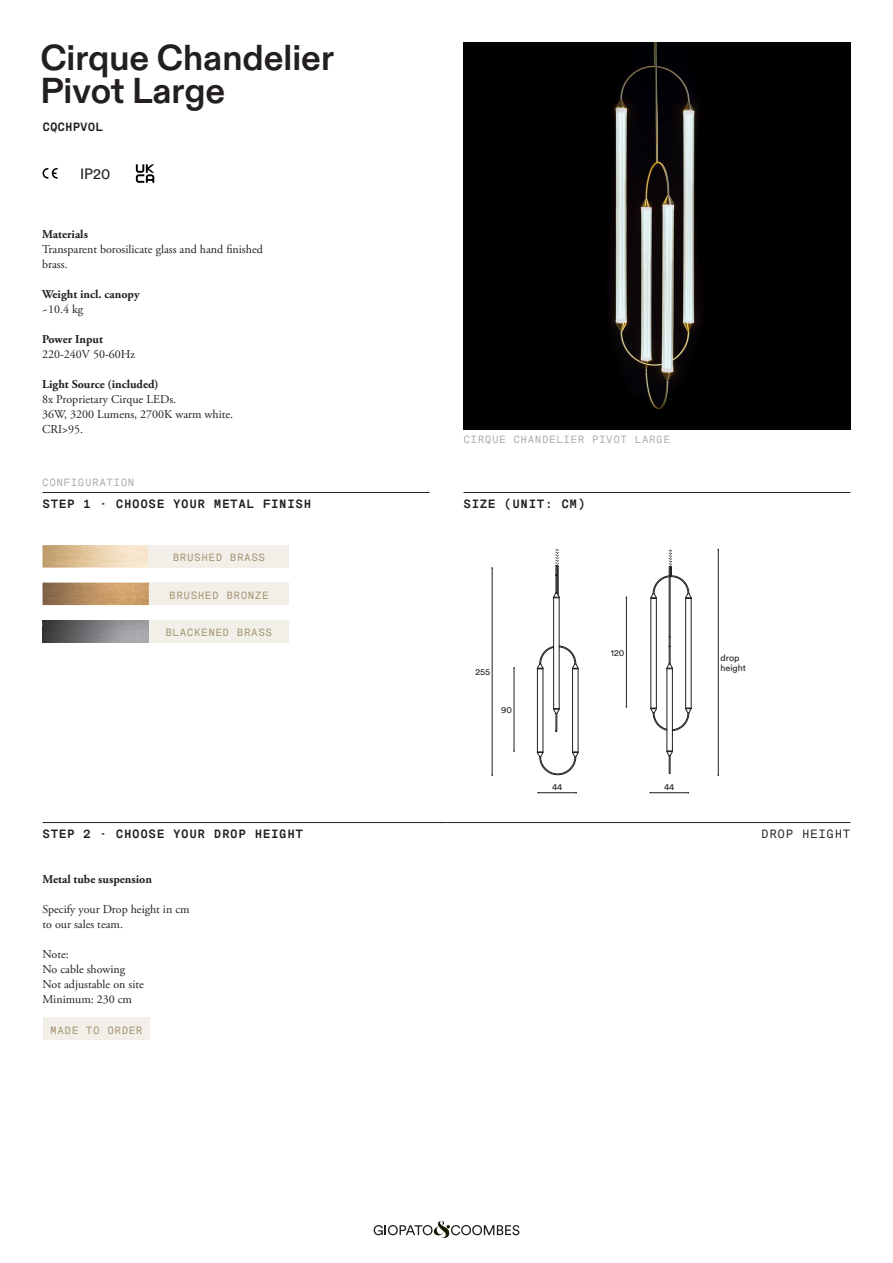
<style>
.page{position:relative;width:893px;height:1263px;background:#fff}
.page>*{position:absolute;margin:0;border:0;box-sizing:border-box;transform-origin:0 0}
._0_Titolo{font:700 36px/33px "ABC Diatype";color:#231f20}
.t1{font:15px "Circular TT";color:#231f20}
._1_testo{font:12px/15px "Adobe Garamond Pro";color:#231f20}
._1_testo_Bold{font:700 12px "Adobe Garamond Pro";color:#231f20}
._2_Messina_Titoletti___Filetto{font:700 12px "Messina Sans Mono";letter-spacing:.05em;color:#231f20}
._2_Messina_Titoletti___Filetto_-_DX{font:12px "Messina Sans Mono";letter-spacing:.05em;color:#231f20}
._2_Messina_-_Codice_commerciale{font:700 12px "Messina Sans Mono";color:#231f20}
._2_1_Messina_Piccolo_TASTI{font:10.5px "Messina Sans Mono";letter-spacing:.05em;color:#a1906c}
._2_1_Messina_Piccolo{font:10.5px "Messina Sans Mono";letter-spacing:.05em;color:#a8a9ad}
.t2{font:9px "Circular TT";color:#231f20}
</style>
<div class="page">
<svg style="left:374px;top:1221px;width:145px;height:17px"></svg>
<img style="left:463px;top:43px;width:387px;height:386px">
<hr style="left:463px;top:492px;width:387px;height:1px;background:#231f20">
<hr style="left:43px;top:822px;width:403px;height:1px;background:#231f20">
<hr style="left:446px;top:822px;width:404px;height:1px;background:#231f20">
<img style="left:43px;top:545px;width:106px;height:23px">
<img style="left:43px;top:620px;width:106px;height:23px">
<div style="left:149px;top:545px;width:140px;height:23px;background:#f1efe8"></div>
<div style="left:149px;top:620px;width:140px;height:23px;background:#f1efe8"></div>
<div style="left:149px;top:583px;width:140px;height:22px;background:#f1efe8"></div>
<img style="left:43px;top:583px;width:106px;height:22px">
<hr style="left:43px;top:492px;width:386px;height:1px;background:#231f20">
<svg style="left:136px;top:164px;width:18px;height:19px"></svg>
<svg style="left:43px;top:168px;width:15px;height:11px"></svg>
<hr style="left:572px;top:669px;width:1px;height:83px;background:#231f20">
<hr style="left:543px;top:669px;width:1px;height:83px;background:#231f20">
<hr style="left:578px;top:669px;width:1px;height:83px;background:#231f20">
<hr style="left:537px;top:669px;width:1px;height:83px;background:#231f20">
<hr style="left:553px;top:598px;width:1px;height:110px;background:#231f20">
<hr style="left:559px;top:598px;width:1px;height:110px;background:#231f20">
<svg style="left:553px;top:708px;width:7px;height:24px"></svg>
<svg style="left:537px;top:645px;width:42px;height:24px"></svg>
<svg style="left:537px;top:752px;width:42px;height:23px"></svg>
<hr style="left:685px;top:598px;width:1px;height:110px;background:#231f20">
<hr style="left:656px;top:598px;width:1px;height:110px;background:#231f20">
<hr style="left:667px;top:669px;width:1px;height:82px;background:#231f20">
<hr style="left:672px;top:669px;width:1px;height:82px;background:#231f20">
<hr style="left:691px;top:598px;width:1px;height:110px;background:#231f20">
<hr style="left:651px;top:598px;width:1px;height:110px;background:#231f20">
<svg style="left:553px;top:549px;width:7px;height:49px"></svg>
<hr style="left:670px;top:577px;width:1px;height:60px;background:#231f20">
<hr style="left:669px;top:577px;width:1px;height:60px;background:#231f20">
<svg style="left:650px;top:708px;width:42px;height:23px"></svg>
<svg style="left:650px;top:549px;width:42px;height:50px"></svg>
<svg style="left:666px;top:637px;width:7px;height:32px"></svg>
<svg style="left:666px;top:750px;width:7px;height:24px"></svg>
<hr style="left:514px;top:668px;width:1px;height:83px;background:#231f20">
<hr style="left:626px;top:597px;width:1px;height:110px;background:#231f20">
<hr style="left:650px;top:792px;width:38px;height:1px;background:#231f20">
<hr style="left:538px;top:792px;width:38px;height:1px;background:#231f20">
<hr style="left:492px;top:568px;width:1px;height:207px;background:#231f20">
<hr style="left:718px;top:550px;width:1px;height:225px;background:#231f20">
<div style="left:43px;top:1017px;width:107px;height:23px;background:#f1efe8"></div>
<p class="_0_Titolo" style="left:40px;top:43px;width:295px">Cirque Chandelier<br>Pivot Large</p>
<p class="_2_Messina_-_Codice_commerciale" style="left:43px;top:118px;width:62px">CQCHPV0L</p>
<p class="t1" style="left:80px;top:165px;width:32px">IP20</p>
<p class="_1_testo_Bold" style="left:42px;top:227px;width:47px">Materials</p>
<p class="_1_testo" style="left:42px;top:242px;width:222px">Transparent borosilicate glass and hand finished brass.</p>
<p class="_1_testo_Bold" style="left:42px;top:287px;width:99px">Weight incl. canopy</p>
<p class="_1_testo" style="left:42px;top:302px;width:43px">~10.4 kg</p>
<p class="_1_testo_Bold" style="left:42px;top:332px;width:62px">Power Input</p>
<p class="_1_testo" style="left:42px;top:347px;width:94px">220-240V 50-60Hz</p>
<p class="_1_testo_Bold" style="left:42px;top:377px;width:118px">Light Source (included)</p>
<p class="_1_testo" style="left:42px;top:392px;width:136px">8x Proprietary Cirque LEDs.</p>
<p class="_1_testo" style="left:42px;top:407px;width:193px">36W, 3200 Lumens, 2700K warm white.</p>
<p class="_1_testo" style="left:42px;top:422px;width:43px">CRI&gt;95.</p>
<p class="_2_1_Messina_Piccolo" style="left:42px;top:475px;width:94px">CONFIGURATION</p>
<p class="_2_Messina_Titoletti___Filetto" style="left:43px;top:495px;width:270px">STEP 1 - CHOOSE YOUR METAL FINISH</p>
<p class="_2_1_Messina_Piccolo_TASTI" style="left:173px;top:550px;width:94px">BRUSHED BRASS</p>
<p class="_2_1_Messina_Piccolo_TASTI" style="left:169px;top:588px;width:101px">BRUSHED BRONZE</p>
<p class="_2_1_Messina_Piccolo_TASTI" style="left:166px;top:625px;width:108px">BLACKENED BRASS</p>
<p class="_2_1_Messina_Piccolo" style="left:463px;top:432px;width:208px">CIRQUE CHANDELIER PIVOT LARGE</p>
<p class="_2_Messina_Titoletti___Filetto" style="left:463px;top:495px;width:123px">SIZE (UNIT: CM)</p>
<p class="t2" style="left:475px;top:667px;width:16px">255</p>
<p class="t2" style="left:501px;top:704px;width:12px">90</p>
<p class="t2" style="left:611px;top:647px;width:15px">120</p>
<p class="t2" style="left:552px;top:781px;width:12px">44</p>
<p class="t2" style="left:664px;top:781px;width:12px">44</p>
<p class="t2" style="left:720px;top:652px;width:21px">drop</p>
<p class="t2" style="left:720px;top:663px;width:27px">height</p>
<p class="_2_Messina_Titoletti___Filetto" style="left:43px;top:825px;width:262px">STEP 2 - CHOOSE YOUR DROP HEIGHT</p>
<p class="_2_Messina_Titoletti___Filetto_-_DX" style="left:761px;top:825px;width:91px">DROP HEIGHT</p>
<p class="_1_testo_Bold" style="left:43px;top:872px;width:111px">Metal tube suspension</p>
<p class="_1_testo" style="left:43px;top:902px;width:149px">Specify your Drop height in cm to our sales team.</p>
<p class="_1_testo" style="left:43px;top:947px;width:28px">Note:</p>
<p class="_1_testo" style="left:43px;top:962px;width:84px">No cable showing</p>
<p class="_1_testo" style="left:43px;top:977px;width:103px">Not adjustable on site</p>
<p class="_1_testo" style="left:43px;top:992px;width:91px">Minimum: 230 cm</p>
<p class="_2_1_Messina_Piccolo_TASTI" style="left:50px;top:1023px;width:94px">MADE TO ORDER</p>
</div>
